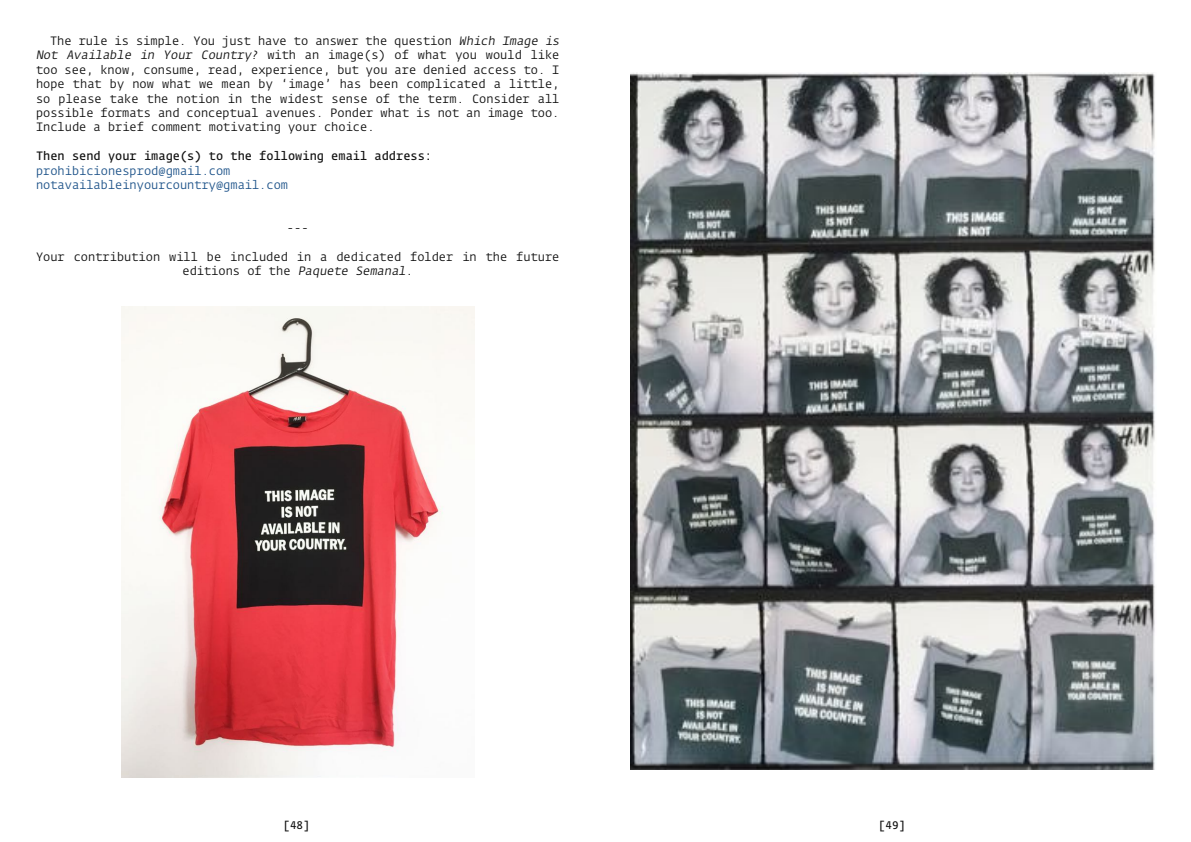
<style>
.page{position:relative;width:1191px;height:842px;background:#fff}
.page>*{position:absolute;margin:0;border:0;box-sizing:border-box;transform-origin:0 0}
.t1{font:12px/14.4px "Fedra Mono";color:#121212}
.t2{font:12px/14.4px "Fedra Mono";color:#1f548a}
.t3{font:12px "Fedra Mono";color:#121212}
.t4{font:11px "Fedra Mono";color:#121212}
.s1{font-style:italic}
</style>
<div class="page">
<img style="left:121px;top:306px;width:353px;height:471px">
<img style="left:630px;top:73px;width:525px;height:696px">
<p class="t1" style="left:36px;top:34px;width:527px;text-indent:14px">The rule is simple. You just have to answer the question <span class="s1">Which Image is Not Available in Your Country?</span> with an image(s) of what you would like too see, know, consume, read, experience, but you are denied access to. I hope that by now what we mean by ‘image’ has been complicated a little, so please take the notion in the widest sense of the term. Consider all possible formats and conceptual avenues. Ponder what is not an image too.<br>Include a brief comment motivating your choice.</p>
<p class="t3" style="left:36px;top:149px;width:398px">Then send your image(s) to the following email address:</p>
<p class="t2" style="left:36px;top:163px;width:254px">prohibicionesprod@gmail.com notavailableinyourcountry@gmail.com</p>
<p class="t1" style="left:287px;top:221px;width:23px">---</p>
<p class="t1" style="left:36px;top:250px;width:525px;text-align:center">Your contribution will be included in a dedicated folder in the future e d it io n s o f t h e <span class="s1">Paquete Semanal</span>.</p>
<p class="t4" style="left:283px;top:819px;width:28px">[48]</p>
<p class="t4" style="left:879px;top:819px;width:28px">[49]</p>
</div>
